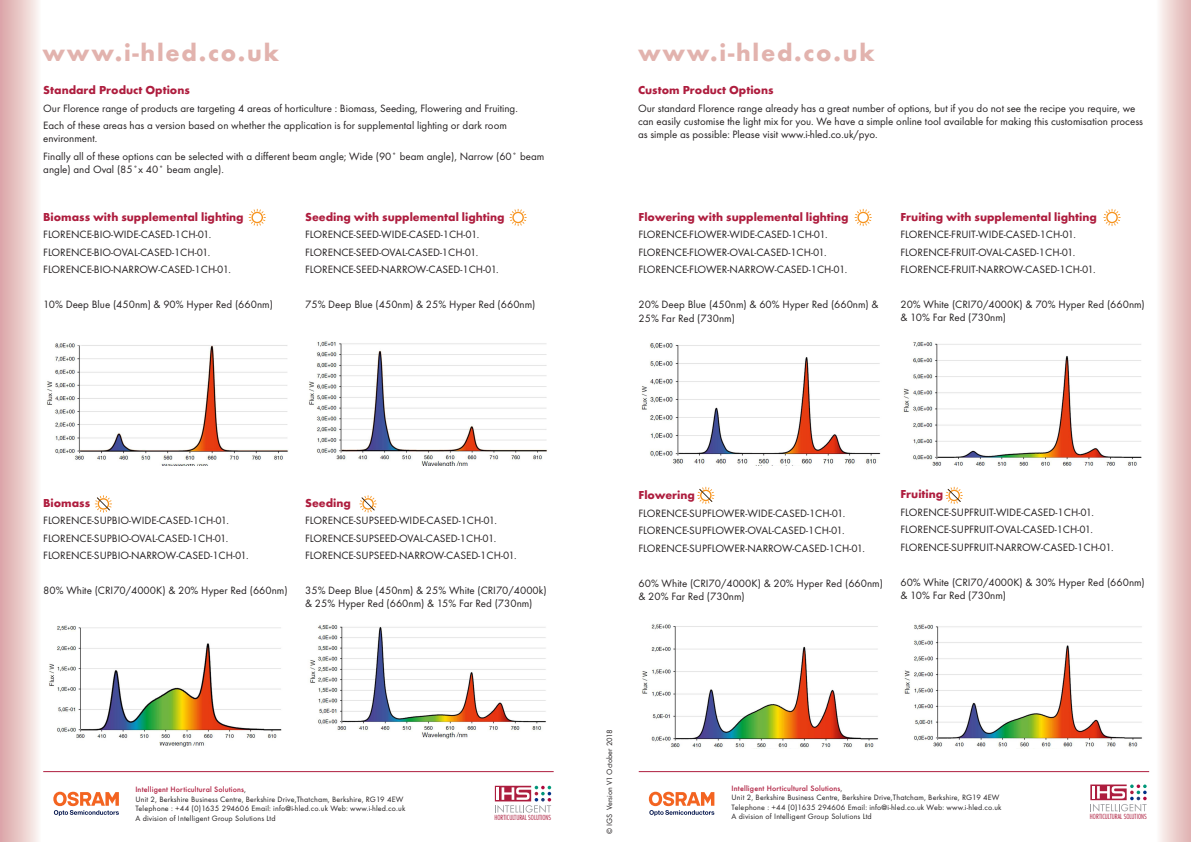
<style>
.page{position:relative;width:1191px;height:842px;background:#fff}
.page>*{position:absolute;margin:0;border:0;box-sizing:border-box;transform-origin:0 0}
.t1{font:700 25px "Futura T";letter-spacing:.07em;color:#e2b3ae}
.Bodytext{font:700 12px "Futura T";color:#ae1d3e}
.Bodytext-2{font:11px/13.2px "Futura T";color:#231f20}
.t2{font:8px/9.6px "Futura T";letter-spacing:.02em;color:#231f20}
.t3{font:8px "Futura T";color:#231f20}
.t4{font:300 condensed 7.7px "Futura T";color:#ad1d3e}
.s1{font-weight:500;color:#ae1d3e}
</style>
<div class="page">
<hr style="left:639px;top:771px;width:510px;height:1px;background:#ae1d3e">
<svg style="left:1090px;top:784px;width:56px;height:27px"></svg>
<svg style="left:649px;top:792px;width:65px;height:24px"></svg>
<hr style="left:43px;top:771px;width:510px;height:1px;background:#ae1d3e">
<svg style="left:495px;top:786px;width:56px;height:27px"></svg>
<svg style="left:53px;top:792px;width:66px;height:24px"></svg>
<img style="left:49px;top:625px;width:233px;height:122px">
<img style="left:642px;top:624px;width:237px;height:124px">
<img style="left:310px;top:624px;width:236px;height:115px">
<img style="left:904px;top:624px;width:238px;height:123px">
<img style="left:47px;top:343px;width:241px;height:122px">
<img style="left:641px;top:342px;width:240px;height:122px">
<img style="left:308px;top:341px;width:239px;height:124px">
<img style="left:903px;top:341px;width:239px;height:124px">
<svg style="left:249px;top:209px;width:17px;height:17px"></svg>
<svg style="left:854px;top:209px;width:18px;height:17px"></svg>
<svg style="left:509px;top:209px;width:18px;height:17px"></svg>
<svg style="left:1103px;top:209px;width:17px;height:17px"></svg>
<svg style="left:95px;top:495px;width:17px;height:17px"></svg>
<svg style="left:697px;top:487px;width:17px;height:17px"></svg>
<svg style="left:359px;top:495px;width:18px;height:17px"></svg>
<svg style="left:945px;top:487px;width:17px;height:17px"></svg>
<div style="left:1155px;top:0;width:36px;height:842px;background:linear-gradient(to right,#fefcfa,#e0b2b1)"></div>
<div style="left:0;top:0;width:41px;height:842px;background:linear-gradient(to right,#daa3a4,#fcf7f4)"></div>
<h1 class="t1" style="left:43px;top:38px;width:238px">www.i-hled.co.uk</h1>
<p class="Bodytext" style="left:43px;top:83px;width:148px">Standard Product Options</p>
<p class="Bodytext-2" style="left:43px;top:101px;width:476px">Our Florence range of products are targeting 4 areas of horticulture : Biomass, Seeding, Flowering and Fruiting.</p>
<p class="Bodytext-2" style="left:43px;top:119px;width:465px">Each of these areas has a version based on whether the application is for supplemental lighting or dark room environment.</p>
<p class="Bodytext-2" style="left:43px;top:149px;width:502px">Finally all of these options can be selected with a different beam angle; Wide (90˚ beam angle), Narrow (60˚ beam angle) and Oval (85˚x 40˚ beam angle).</p>
<p class="Bodytext" style="left:43px;top:210px;width:202px">Biomass with supplemental lighting</p>
<p class="Bodytext-2" style="left:43px;top:228px;width:169px">FLORENCE-BIO-WIDE-CASED-1CH-01.</p>
<p class="Bodytext-2" style="left:43px;top:245px;width:169px">FLORENCE-BIO-OVAL-CASED-1CH-01.</p>
<p class="Bodytext-2" style="left:43px;top:263px;width:189px">FLORENCE-BIO-NARROW-CASED-1CH-01.</p>
<p class="Bodytext-2" style="left:43px;top:298px;width:231px">10% Deep Blue (450nm) &amp; 90% Hyper Red (660nm)</p>
<p class="Bodytext" style="left:305px;top:210px;width:201px">Seeding with supplemental lighting</p>
<p class="Bodytext-2" style="left:305px;top:228px;width:175px">FLORENCE-SEED-WIDE-CASED-1CH-01.</p>
<p class="Bodytext-2" style="left:305px;top:245px;width:175px">FLORENCE-SEED-OVAL-CASED-1CH-01.</p>
<p class="Bodytext-2" style="left:305px;top:263px;width:195px">FLORENCE-SEED-NARROW-CASED-1CH-01.</p>
<p class="Bodytext-2" style="left:305px;top:298px;width:232px">75% Deep Blue (450nm) &amp; 25% Hyper Red (660nm)</p>
<h1 class="t1" style="left:638px;top:38px;width:238px">www.i-hled.co.uk</h1>
<p class="Bodytext" style="left:638px;top:83px;width:137px">Custom Product Options</p>
<p class="Bodytext-2" style="left:638px;top:101px;width:506px">Our standard Florence range already has a great number of options, but if you do not see the recipe you require, we can easily customise the light mix for you. We have a simple online tool available for making this customisation process as simple as possible: Please visit www.i-hled.co.uk/pyo.</p>
<p class="Bodytext" style="left:638px;top:210px;width:211px">Flowering with supplemental lighting</p>
<p class="Bodytext-2" style="left:638px;top:228px;width:190px">FLORENCE-FLOWER-WIDE-CASED-1CH-01.</p>
<p class="Bodytext-2" style="left:638px;top:245px;width:190px">FLORENCE-FLOWER-OVAL-CASED-1CH-01.</p>
<p class="Bodytext-2" style="left:638px;top:263px;width:210px">FLORENCE-FLOWER-NARROW-CASED-1CH-01.</p>
<p class="Bodytext-2" style="left:638px;top:297px;width:241px;line-height:14.4px">20% Deep Blue (450nm) &amp; 60% Hyper Red (660nm) &amp;<br>25% Far Red (730nm)</p>
<p class="Bodytext" style="left:900px;top:210px;width:198px">Fruiting with supplemental lighting</p>
<p class="Bodytext-2" style="left:900px;top:228px;width:177px">FLORENCE-FRUIT-WIDE-CASED-1CH-01.</p>
<p class="Bodytext-2" style="left:900px;top:245px;width:176px">FLORENCE-FRUIT-OVAL-CASED-1CH-01.</p>
<p class="Bodytext-2" style="left:900px;top:263px;width:197px">FLORENCE-FRUIT-NARROW-CASED-1CH-01.</p>
<p class="Bodytext-2" style="left:900px;top:298px;width:246px">20% White (CRI70/4000K) &amp; 70% Hyper Red (660nm) &amp; 10% Far Red (730nm)</p>
<p class="Bodytext" style="left:43px;top:496px;width:48px">Biomass</p>
<p class="Bodytext-2" style="left:43px;top:514px;width:187px">FLORENCE-SUPBIO-WIDE-CASED-1CH-01.</p>
<p class="Bodytext-2" style="left:43px;top:531px;width:186px">FLORENCE-SUPBIO-OVAL-CASED-1CH-01.</p>
<p class="Bodytext-2" style="left:43px;top:549px;width:207px">FLORENCE-SUPBIO-NARROW-CASED-1CH-01.</p>
<p class="Bodytext-2" style="left:43px;top:584px;width:246px">80% White (CRI70/4000K) &amp; 20% Hyper Red (660nm)</p>
<p class="Bodytext" style="left:305px;top:496px;width:47px">Seeding</p>
<p class="Bodytext-2" style="left:305px;top:514px;width:193px">FLORENCE-SUPSEED-WIDE-CASED-1CH-01.</p>
<p class="Bodytext-2" style="left:305px;top:531px;width:192px">FLORENCE-SUPSEED-OVAL-CASED-1CH-01.</p>
<p class="Bodytext-2" style="left:305px;top:549px;width:213px">FLORENCE-SUPSEED-NARROW-CASED-1CH-01.</p>
<p class="Bodytext-2" style="left:305px;top:584px;width:243px">35% Deep Blue (450nm) &amp; 25% White (CRI70/4000k) &amp; 25% Hyper Red (660nm) &amp; 15% Far Red (730nm)</p>
<p class="t2" style="left:135px;top:784px;width:271px"><span class="s1">Intelligent Horticultural Solutions</span>,<br>Unit 2, Berkshire Business Centre, Berkshire Drive,Thatcham, Berkshire, RG19 4EW Telephone : +44 (0)1635 294606 Email: info@i-hled.co.uk Web: www.i-hled.co.uk A division of Intelligent Group Solutions Ltd</p>
<p class="t4" style="left:494px;top:813px;width:58px">HORTICULTURAL SOLUTIONS</p>
<p class="Bodytext" style="left:638px;top:488px;width:58px">Flowering</p>
<p class="Bodytext-2" style="left:638px;top:506px;width:208px">FLORENCE-SUPFLOWER-WIDE-CASED-1CH-01.</p>
<p class="Bodytext-2" style="left:638px;top:524px;width:207px">FLORENCE-SUPFLOWER-OVAL-CASED-1CH-01.</p>
<p class="Bodytext-2" style="left:638px;top:541px;width:228px">FLORENCE-SUPFLOWER-NARROW-CASED-1CH-01.</p>
<p class="Bodytext-2" style="left:638px;top:576px;width:246px">60% White (CRI70/4000K) &amp; 20% Hyper Red (660nm) &amp; 20% Far Red (730nm)</p>
<p class="Bodytext" style="left:900px;top:487px;width:44px">Fruiting</p>
<p class="Bodytext-2" style="left:900px;top:505px;width:195px">FLORENCE-SUPFRUIT-WIDE-CASED-1CH-01.</p>
<p class="Bodytext-2" style="left:900px;top:523px;width:194px">FLORENCE-SUPFRUIT-OVAL-CASED-1CH-01.</p>
<p class="Bodytext-2" style="left:900px;top:540px;width:214px">FLORENCE-SUPFRUIT-NARROW-CASED-1CH-01.</p>
<p class="Bodytext-2" style="left:900px;top:575px;width:246px">60% White (CRI70/4000K) &amp; 30% Hyper Red (660nm) &amp; 10% Far Red (730nm)</p>
<p class="t3" style="left:604px;top:834px;width:106px;rotate:-90deg">© IGS Version V1 October 2018</p>
<p class="t2" style="left:731px;top:783px;width:271px"><span class="s1">Intelligent Horticultural Solutions</span>,<br>Unit 2, Berkshire Business Centre, Berkshire Drive,Thatcham, Berkshire, RG19 4EW Telephone : +44 (0)1635 294606 Email: info@i-hled.co.uk Web: www.i-hled.co.uk A division of Intelligent Group Solutions Ltd</p>
<p class="t4" style="left:1090px;top:812px;width:58px">HORTICULTURAL SOLUTIONS</p>
</div>
